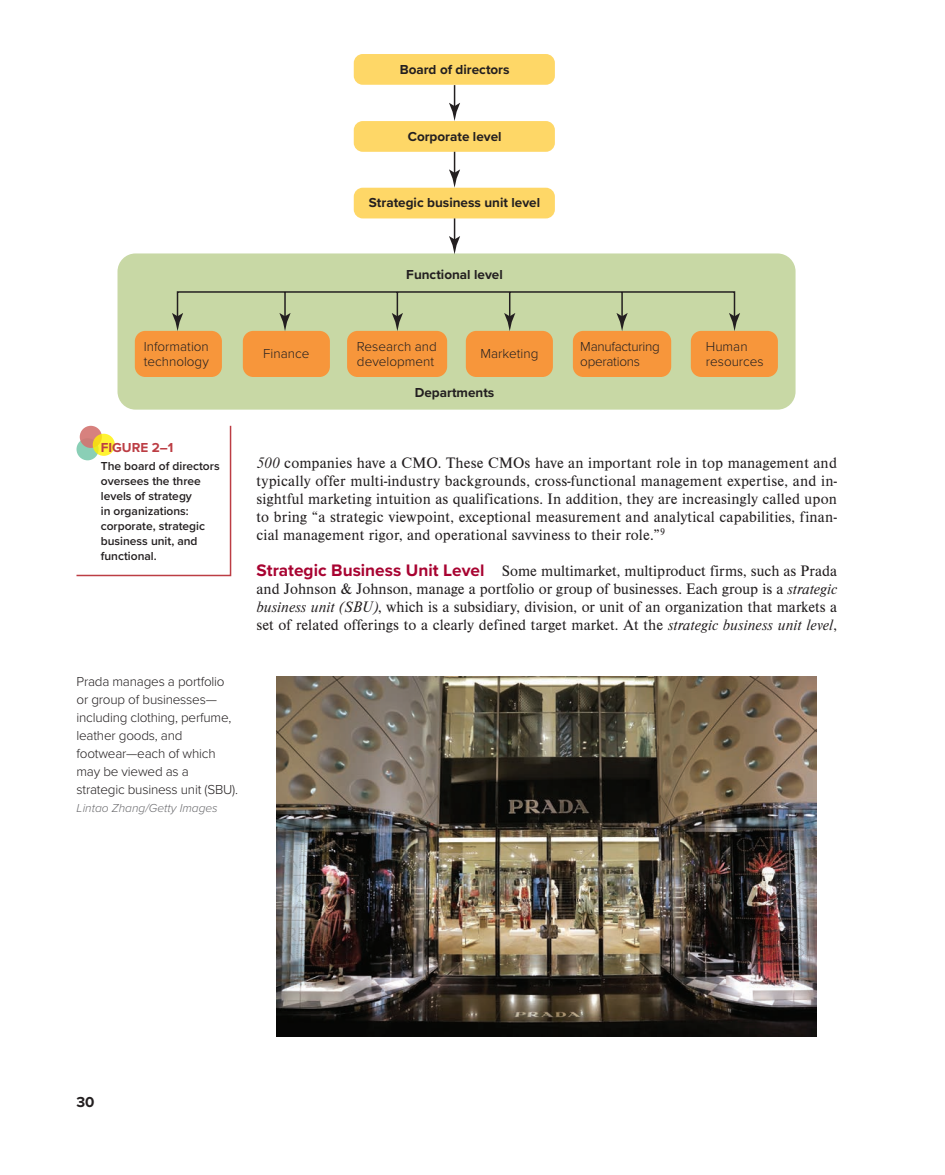
<style>
.page{position:relative;width:945px;height:1175px;background:#fff}
.page>*{position:absolute;margin:0;border:0;box-sizing:border-box;transform-origin:0 0}
.t1{font:15.75px/18px "Nimbus Rom DOT";letter-spacing:.01em;color:#231f20;text-align:justify}
.t2{font:700 15px "Proxima Nova";color:#231f20}
.t3{font:300 13.5px/18px "Proxima Nova";letter-spacing:-.015em;color:#231f20}
.t4{font:700 13.5px "Proxima Nova";color:#231f20}
.t5{font:700 13.5px "Proxima Nova";color:#bc3d44}
.t6{font:600 12px/15px "Proxima Nova";color:#231f20}
.t7{font:italic 300 12px "Proxima Nova";color:#6b6b6e}
.s1{font-style:italic}
.s2{font-family:"Proxima Nova";font-weight:700;font-size:17.25px;color:#a80331}
</style>
<div class="page">
<div style="left:354px;top:54px;width:201px;height:31px;background:#fed767;border-radius:9px"></div>
<div style="left:118px;top:253px;width:678px;height:156px;background:#c8d8a5;border-radius:18px"></div>
<div style="left:466px;top:331px;width:87px;height:46px;background:#f7963b;border-radius:10px"></div>
<div style="left:573px;top:331px;width:98px;height:46px;background:#f7963b;border-radius:10px"></div>
<div style="left:691px;top:331px;width:87px;height:46px;background:#f7963b;border-radius:10px"></div>
<div style="left:347px;top:331px;width:100px;height:46px;background:#f7963b;border-radius:10px"></div>
<div style="left:243px;top:331px;width:87px;height:46px;background:#f7963b;border-radius:10px"></div>
<div style="left:135px;top:331px;width:87px;height:46px;background:#f7963b;border-radius:10px"></div>
<svg style="left:176px;top:84px;width:560px;height:230px"></svg>
<svg style="left:449px;top:236px;width:11px;height:18px"></svg>
<svg style="left:449px;top:169px;width:11px;height:19px"></svg>
<svg style="left:449px;top:103px;width:11px;height:18px"></svg>
<svg style="left:279px;top:313px;width:12px;height:18px"></svg>
<svg style="left:172px;top:313px;width:11px;height:18px"></svg>
<svg style="left:729px;top:313px;width:11px;height:18px"></svg>
<svg style="left:504px;top:313px;width:11px;height:18px"></svg>
<svg style="left:617px;top:313px;width:11px;height:18px"></svg>
<svg style="left:392px;top:313px;width:11px;height:18px"></svg>
<svg style="left:76px;top:425px;width:156px;height:152px"></svg>
<img style="left:277px;top:676px;width:540px;height:360px">
<p class="t4" style="left:400px;top:59px;width:111px">Board of directors</p>
<p class="t4" style="left:408px;top:126px;width:95px">Corporate level</p>
<p class="t4" style="left:369px;top:193px;width:173px">Strategic business unit level</p>
<p class="t4" style="left:406px;top:265px;width:98px">Functional level</p>
<p class="t3" style="left:144px;top:338px;width:67px;line-height:15px">Information technology</p>
<p class="t3" style="left:357px;top:338px;width:81px;line-height:15px">Research and development</p>
<p class="t3" style="left:706px;top:338px;width:59px;line-height:15px">Human resources</p>
<p class="t3" style="left:263px;top:344px;width:48px">Finance</p>
<p class="t3" style="left:480px;top:344px;width:60px">Marketing</p>
<p class="t3" style="left:580px;top:338px;width:81px;line-height:15px">Manufacturing operations</p>
<p class="t5" style="left:101px;top:437px;width:74px">FIGURE 2–1</p>
<p class="t6" style="left:101px;top:458px;width:120px">The board of directors oversees the three levels of strategy<br>in organizations: corporate, strategic business unit, and functional.</p>
<p class="t3" style="left:76px;top:671px;width:163px">Prada manages a portfolio or group of businesses— including clothing, perfume, leather goods, and footwear—each of which may be viewed as a strategic business unit (SBU).</p>
<p class="t7" style="left:76px;top:799px;width:143px">Lintao Zhang/Getty Images</p>
<p class="t4" style="left:415px;top:383px;width:81px">Departments</p>
<p class="t1" style="left:256px;top:454px;width:582px"><span class="s1">500</span> companies have a CMO. These CMOs have an important role in top management and typically offer multi-industry backgrounds, cross-functional management expertise, and in&shy;sightful marketing intuition as qualifications. In addition, they are increasingly called upon to bring “a strategic viewpoint, exceptional measurement and analytical capabilities, finan&shy;cial management rigor, and operational savviness to their role.”<sup>9</sup></p>
<p class="t1" style="left:256px;top:562px;width:582px"><span class="s2">Strategic Business Unit Level</span> Some multimarket, multiproduct firms, such as Prada and Johnson &amp; Johnson, manage a portfolio or group of businesses. Each group is a <span class="s1">strategic business unit (SBU)</span>, which is a subsidiary, division, or unit of an organization that markets a set of related offerings to a clearly defined target market. At the <span class="s1">strategic business unit level</span>,</p>
<p class="t2" style="left:76px;top:1091px;width:20px">30</p>
</div>
